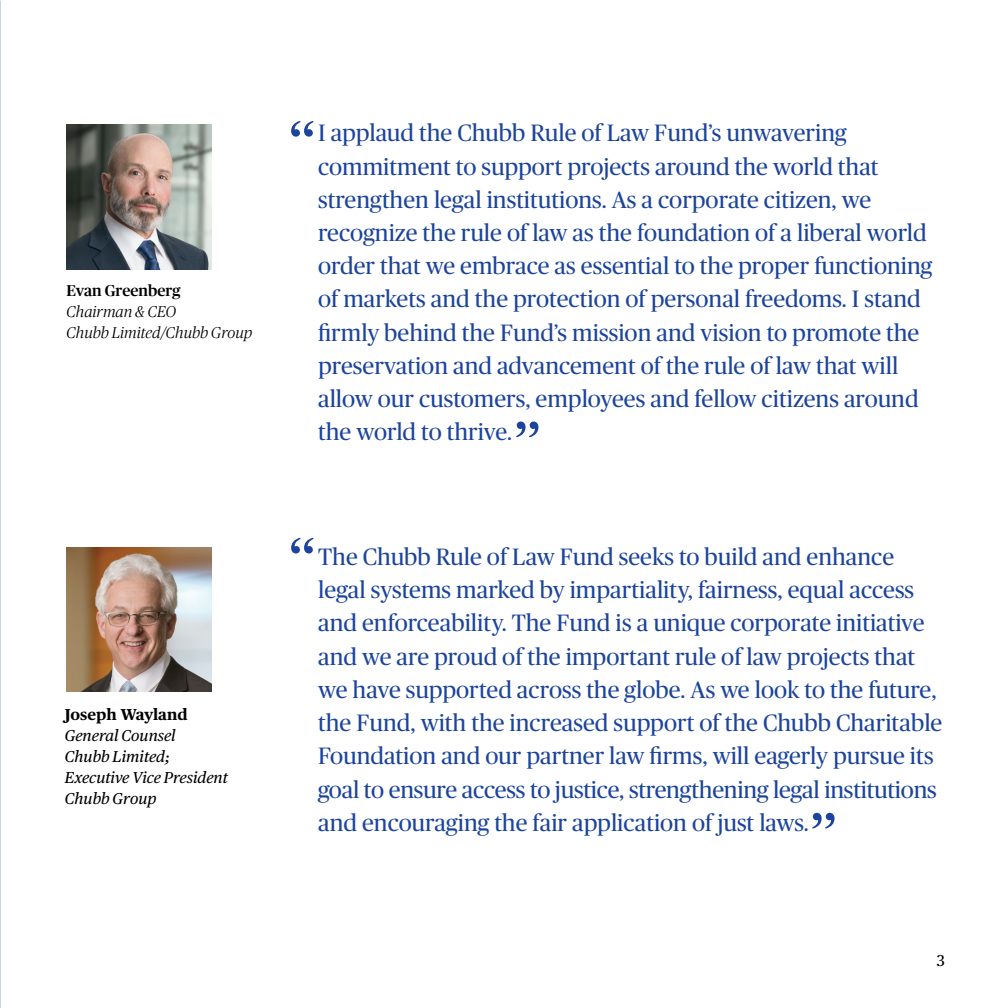
<style>
.page{position:relative;width:1008px;height:1008px;background:#fff}
.page>*{position:absolute;margin:0;border:0;box-sizing:border-box;transform-origin:0 0}
.t1{font:300 82.25px "Chubb Publico";color:#1c449c}
.t2{font:23.62px/33.2px "Chubb Publico";color:#1c449c}
.Body_Copy_Black{font:italic 15.75px "Chubb Publico Text";color:#000}
.Body_Copy_Black-2{font:italic 300 15.75px/21px "Chubb Publico App";color:#000}
.Body_Copy_Black-3{font:700 15.75px "Chubb Publico Text";color:#000}
.Folio_Verso_K{font:15.75px "Chubb Publico Text";color:#000}
.s1{font-weight:500;font-style:normal}
</style>
<div class="page">
<img style="left:66px;top:125px;width:145px;height:145px">
<img style="left:66px;top:547px;width:145px;height:145px">
<p class="Body_Copy_Black-2" style="left:66px;top:279px;width:187px"><span class="s1">Evan Greenberg<br></span>Chairman &amp; CEO<br>Chubb Limited/Chubb Group</p>
<p class="Body_Copy_Black-3" style="left:65px;top:703px;width:124px">Joseph Wayland</p>
<p class="Body_Copy_Black" style="left:65px;top:724px;width:112px">General Counsel</p>
<p class="Body_Copy_Black" style="left:65px;top:745px;width:107px">Chubb Limited;</p>
<p class="Body_Copy_Black" style="left:65px;top:766px;width:165px">Executive Vice President</p>
<p class="Body_Copy_Black" style="left:65px;top:787px;width:93px">Chubb Group</p>
<p class="t1" style="left:288px;top:95px;width:29px">“</p>
<p class="t2" style="left:318px;top:115px;width:616px">I applaud the Chubb Rule of Law Fund’s unwavering commitment to support projects around the world that strengthen legal institutions. As a corporate citizen, we recognize the rule of law as the foundation of a liberal world order that we embrace as essential to the proper functioning of markets and the protection of personal freedoms. I stand firmly behind the Fund’s mission and vision to promote the preservation and advancement of the rule of law that will allow our customers, employees and fellow citizens around the world to thrive.</p>
<p class="t1" style="left:513px;top:395px;width:29px">”</p>
<p class="t1" style="left:288px;top:511px;width:29px">“</p>
<p class="t2" style="left:318px;top:539px;width:626px">The Chubb Rule of Law Fund seeks to build and enhance legal systems marked by impartiality, fairness, equal access and enforceability. The Fund is a unique corporate initiative and we are proud of the important rule of law projects that we have supported across the globe. As we look to the future, the Fund, with the increased support of the Chubb Charitable Foundation and our partner law firms, will eagerly pursue its goal to ensure access to justice, strengthening legal institutions and encouraging the fair application of just laws.</p>
<p class="t1" style="left:810px;top:786px;width:29px">”</p>
<p class="Folio_Verso_K" style="left:937px;top:949px;width:10px">3</p>
</div>
